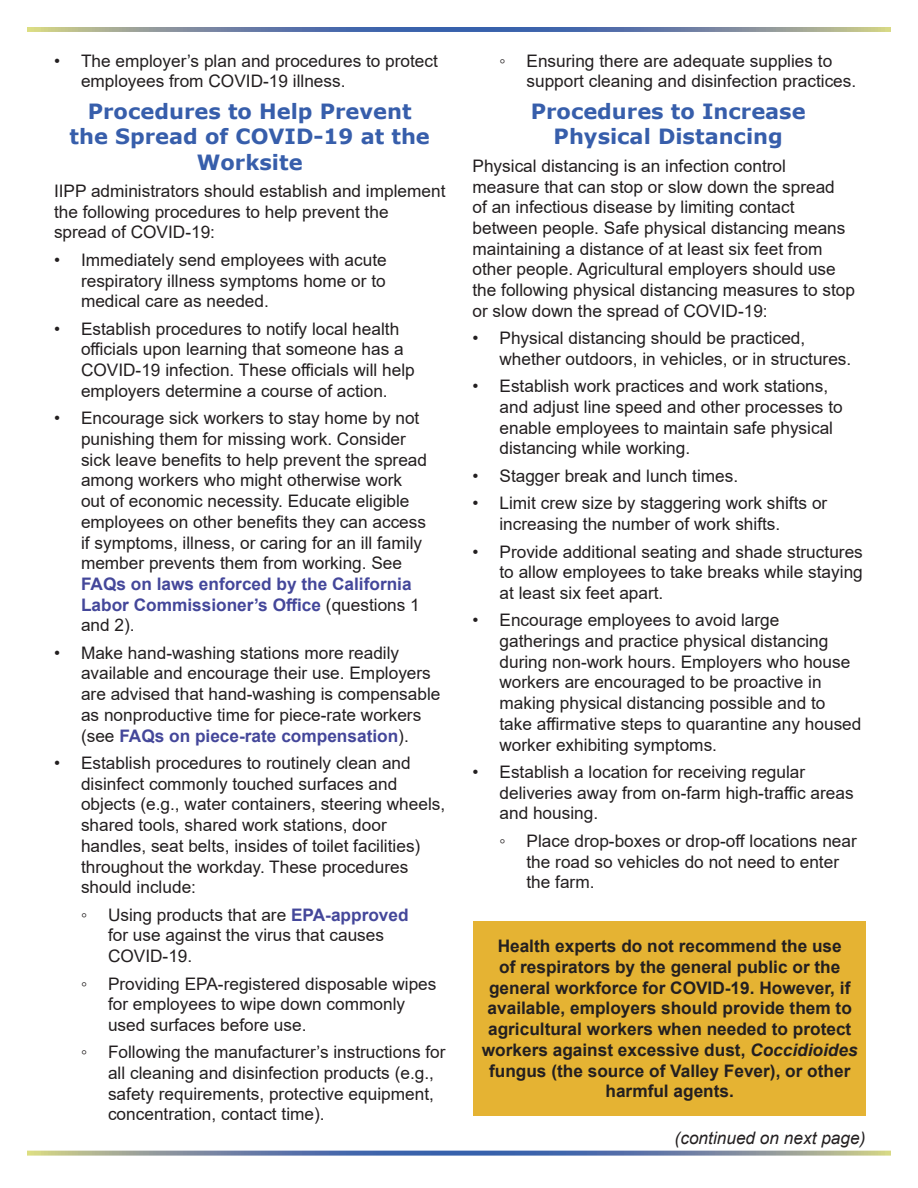
<style>
.page{position:relative;width:918px;height:1188px;background:#fff}
.page>*{position:absolute;margin:0;border:0;box-sizing:border-box;transform-origin:0 0}
.Header__top{font:700 21px/25.2px "Verdana";color:#375eab;text-align:center}
.Body{font:17.25px/20.7px "Arial";color:#231f20}
.Body-2{font:700 17.25px/20.7px "Arial";color:#231f20;text-align:center}
.Body-3{font:italic 17.25px "Arial";color:#231f20}
.s1{font-weight:700;color:#44479a}
.s2{font-style:italic}
</style>
<div class="page">
<svg style="left:27px;top:27px;width:864px;height:5px;background:#7387a1"></svg>
<svg style="left:27px;top:1151px;width:864px;height:5px;background:#7d90a8"></svg>
<div style="left:473px;top:921px;width:393px;height:195px;background:#e5b333"></div>
<p class="Body" style="left:81px;top:50px;width:359px;text-indent:-27px">• The employer’s plan and procedures to protect employees from COVID-19 illness.</p>
<h2 class="Header__top" style="left:70px;top:99px;width:362px">Procedures to Help Prevent the Spread of COVID-19 at the<br>Worksite</h2>
<p class="Body" style="left:54px;top:181px;width:393px">IIPP administrators should establish and implement the following procedures to help prevent the spread of COVID-19:</p>
<p class="Body" style="left:81px;top:249px;width:307px;text-align:justify;text-indent:-27px">• Immediately send employees with acute respiratory illness symptoms home or to medical care as needed.</p>
<p class="Body" style="left:81px;top:318px;width:335px;text-indent:-27px">• Establish procedures to notify local health officials upon learning that someone has a COVID-19 infection. These officials will help employers determine a course of action.</p>
<p class="Body" style="left:81px;top:408px;width:348px;text-indent:-27px">• Encourage sick workers to stay home by not punishing them for missing work. Consider sick leave benefits to help prevent the spread among workers who might otherwise work out of economic necessity. Educate eligible employees on other benefits they can access if symptoms, illness, or caring for an ill family member prevents them from working. See <span class="s1">FAQs on laws enforced by the California Labor Commissioner’s Office</span> (questions 1 and 2).</p>
<p class="Body" style="left:81px;top:642px;width:361px;text-indent:-27px">• Make hand-washing stations more readily available and encourage their use. Employers are advised that hand-washing is compensable as nonproductive time for piece-rate workers (see <span class="s1">FAQs on piece-rate compensation</span>).</p>
<p class="Body" style="left:81px;top:752px;width:366px;text-indent:-27px">• Establish procedures to routinely clean and disinfect commonly touched surfaces and objects (e.g., water containers, steering wheels, shared tools, shared work stations, door handles, seat belts, insides of toilet facilities) throughout the workday. These procedures should include:</p>
<p class="Body" style="left:108px;top:904px;width:302px;text-indent:-27px">◦ Using products that are <span class="s1">EPA-approved </span>for use against the virus that causes<br>COVID-19.</p>
<p class="Body" style="left:108px;top:973px;width:330px;text-indent:-27px">◦ Providing EPA-registered disposable wipes for employees to wipe down commonly used surfaces before use.</p>
<p class="Body" style="left:108px;top:1042px;width:339px;text-indent:-27px">◦ Following the manufacturer’s instructions for all cleaning and disinfection products (e.g., safety requirements, protective equipment, concentration, contact time).</p>
<p class="Body" style="left:526px;top:50px;width:331px;text-indent:-27px">◦ Ensuring there are adequate supplies to support cleaning and disinfection practices.</p>
<h2 class="Header__top" style="left:531px;top:99px;width:276px">Procedures to Increase<br>Physical Distancing</h2>
<p class="Body" style="left:472px;top:155px;width:384px">Physical distancing is an infection control measure that can stop or slow down the spread<br>of an infectious disease by limiting contact between people. Safe physical distancing means maintaining a distance of at least six feet from other people. Agricultural employers should use the following physical distancing measures to stop or slow down the spread of COVID-19:</p>
<p class="Body" style="left:500px;top:328px;width:353px;text-indent:-27px">• Physical distancing should be practiced, whether outdoors, in vehicles, or in structures.</p>
<p class="Body" style="left:500px;top:376px;width:345px;text-indent:-27px">• Establish work practices and work stations, and adjust line speed and other processes to enable employees to maintain safe physical distancing while working.</p>
<p class="Body" style="left:472px;top:465px;width:267px">• Stagger break and lunch times.</p>
<p class="Body" style="left:500px;top:493px;width:329px;text-indent:-27px">• Limit crew size by staggering work shifts or increasing the number of work shifts.</p>
<p class="Body" style="left:500px;top:541px;width:365px;text-align:justify;text-indent:-27px">• Provide additional seating and shade structures to allow employees to take breaks while staying at least six feet apart.</p>
<p class="Body" style="left:500px;top:610px;width:364px;text-indent:-27px">• Encourage employees to avoid large gatherings and practice physical distancing during non-work hours. Employers who house workers are encouraged to be proactive in making physical distancing possible and to take affirmative steps to quarantine any housed worker exhibiting symptoms.</p>
<p class="Body" style="left:500px;top:761px;width:356px;text-indent:-27px">• Establish a location for receiving regular deliveries away from on-farm high-traffic areas and housing.</p>
<p class="Body" style="left:526px;top:830px;width:332px;text-indent:-27px">◦ Place drop-boxes or drop-off locations near the road so vehicles do not need to enter the farm.</p>
<p class="Body-2" style="left:482px;top:936px;width:377px">Health experts do not recommend the use<br>of respirators by the general public or the general workforce for COVID-19. However, if available, employers should provide them to agricultural workers when needed to protect workers against excessive dust, <span class="s2">Coccidioides </span>fungus (the source of Valley Fever), or other harmful agents.</p>
<p class="Body-3" style="left:675px;top:1126px;width:192px">(continued on next page)</p>
</div>
